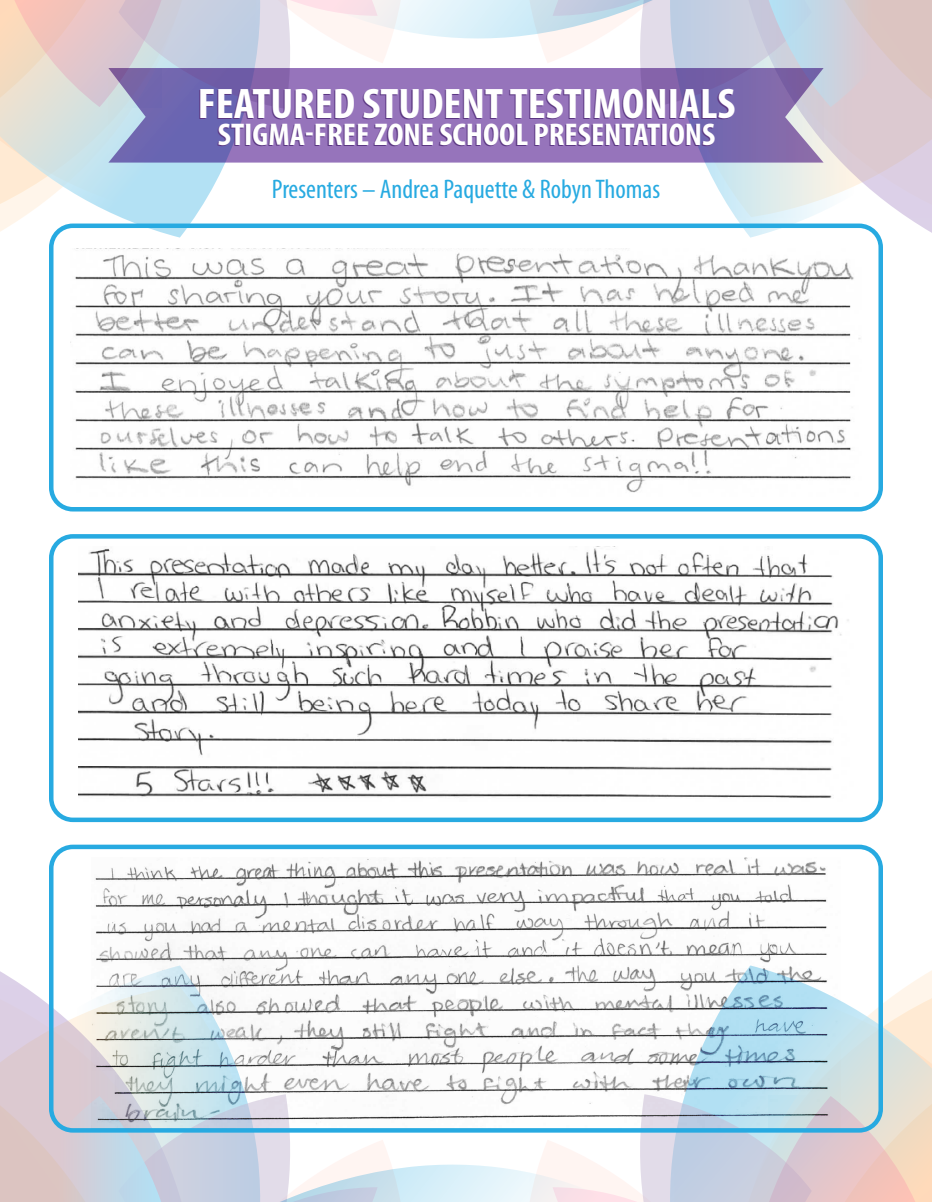
<style>
.page{position:relative;width:932px;height:1202px;background:#fff}
.page>*{position:absolute;margin:0;border:0;box-sizing:border-box;transform-origin:0 0}
.t1{font:700 condensed 42.9px "Myriad Pro";color:#fff;scale:1.06 1}
.t2{font:700 condensed 31.5px "Myriad Pro";color:#fff;scale:1.06 1}
.t3{font:condensed 27px "Myriad Pro";color:#27aae1}
</style>
<div class="page">
<svg style="left:0;top:0;width:932px;height:233px"></svg>
<svg style="left:0;top:970px;width:932px;height:232px"></svg>
<svg style="left:108px;top:68px;width:715px;height:95px;background:#8d74b8"></svg>
<img style="left:70px;top:248px;width:791px;height:245px">
<div style="left:49px;top:223px;width:834px;height:288px;border:4px solid #27aae1;border-radius:22px"></div>
<div style="left:49px;top:534px;width:834px;height:288px;border:4px solid #27aae1;border-radius:22px"></div>
<img style="left:78px;top:546px;width:771px;height:252px">
<div style="left:49px;top:844px;width:834px;height:288px;border:4px solid #27aae1;border-radius:22px"></div>
<img style="left:91px;top:857px;width:749px;height:271px">
<h1 class="t1" style="left:198px;top:77px;width:508px">FEATURED STUDENT TESTIMONIALS</h1>
<p class="t2" style="left:218px;top:115px;width:471px">STIGMA-FREE ZONE SCHOOL PRESENTATIONS</p>
<p class="t3" style="left:272px;top:172px;width:390px">Presenters – Andrea Paquette &amp; Robyn Thomas</p>
</div>
